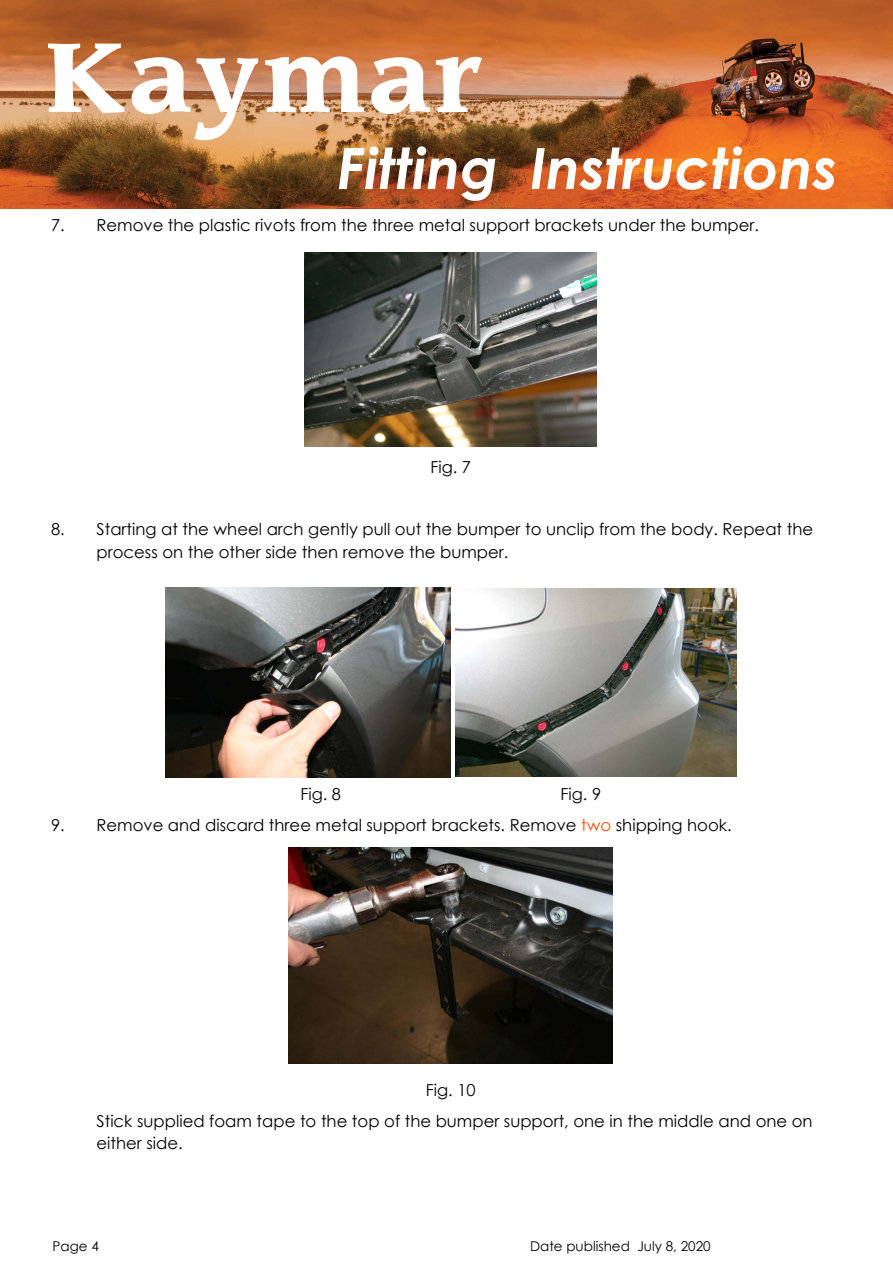
<style>
.page{position:relative;width:893px;height:1263px;background:#fff}
.page>*{position:absolute;margin:0;border:0;box-sizing:border-box;transform-origin:0 0}
.t1{font:700 96px "Leawood";color:#fff}
.t2{font:italic 700 57px "Century Gothic";color:#fff}
.t3{font:16.5px/22.5px "Century Gothic";color:#000}
.t4{font:13.5px "Century Gothic";color:#000}
.s1{color:#ff5200}
</style>
<div class="page">
<img style="left:0;top:1px;width:893px;height:208px">
<img style="left:305px;top:252px;width:292px;height:194px">
<img style="left:165px;top:587px;width:285px;height:190px">
<img style="left:455px;top:589px;width:281px;height:187px">
<img style="left:289px;top:847px;width:324px;height:216px">
<h1 class="t1" style="left:44px;top:23px;width:443px">Kaymar</h1>
<h2 class="t2" style="left:337px;top:125px;width:502px">Fitting Instructions</h2>
<p class="t3" style="left:51px;top:214px;width:710px">7. Remove the plastic rivots from the three metal support brackets under the bumper.</p>
<p class="t3" style="left:430px;top:456px;width:42px">Fig. 7</p>
<p class="t3" style="left:97px;top:518px;width:718px;text-indent:-45px">8. Starting at the wheel arch gently pull out the bumper to unclip from the body. Repeat the process on the other side then remove the bumper.</p>
<p class="t3" style="left:300px;top:782px;width:42px">Fig. 8</p>
<p class="t3" style="left:560px;top:782px;width:42px">Fig. 9</p>
<p class="t3" style="left:51px;top:813px;width:682px">9. Remove and discard three metal support brackets. Remove <span class="s1">two</span> shipping hook.</p>
<p class="t3" style="left:97px;top:1074px;width:718px;line-height:31px;text-align:center">Fig. 10<br>Stick supplied foam tape to the top of the bumper support, one in the middle and one on</p>
<p class="t3" style="left:97px;top:1131px;width:88px">either side.</p>
<p class="t4" style="left:53px;top:1237px;width:48px">Page 4</p>
<p class="t4" style="left:530px;top:1237px;width:182px">Date published July 8, 2020</p>
</div>
